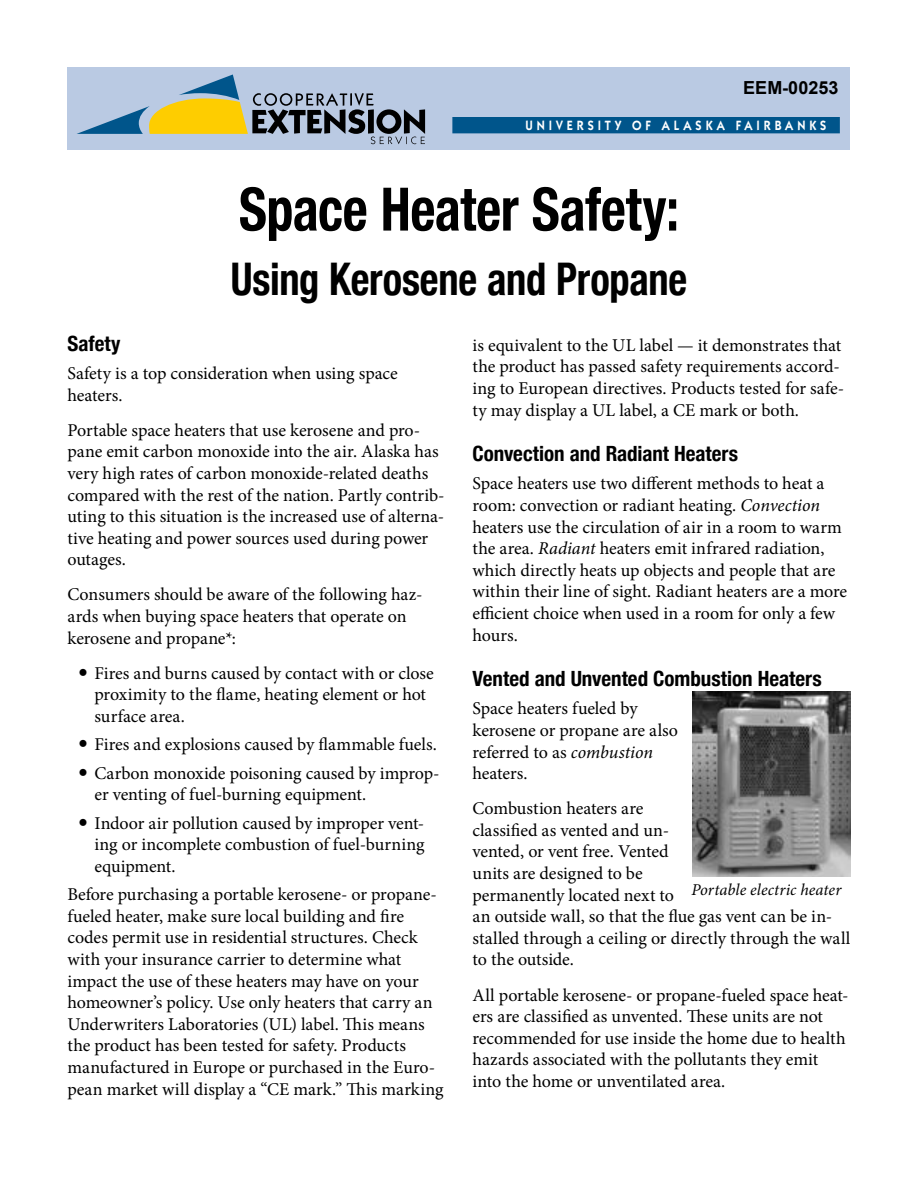
<style>
.page{position:relative;width:918px;height:1188px;background:#fff}
.page>*{position:absolute;margin:0;border:0;box-sizing:border-box;transform-origin:0 0}
.title_H1{font:700 condensed 60px "Helvetica Neue";letter-spacing:-.005em;color:#000;scale:.9 1}
.title_H1-2{font:700 condensed 45px "Helvetica Neue";letter-spacing:-.005em;color:#000;scale:.9 1}
.subhead_H2{font:700 condensed 21px "Helvetica Neue";color:#000}
.Body_Text{font:18px/21.6px "Minion Pro";letter-spacing:-.005em;color:#000}
.List{font:18px/21.6px "Minion Pro";letter-spacing:-.005em;color:#000}
.t1{font:700 18px "Arial";color:#000}
.Body_Text-2{font:italic 16.5px "Minion Pro";letter-spacing:.005em;color:#000}
.UAF{font:600 13.5px "Itc Kabel";letter-spacing:.325em;color:#fff;scale:.9 1}
.s1{font-style:italic}
</style>
<div class="page">
<div style="left:68px;top:68px;width:782px;height:82px;background:#bacae3"></div>
<svg style="left:77px;top:74px;width:348px;height:70px"></svg>
<div style="left:452px;top:117px;width:388px;height:16px;background:#00558b"></div>
<img style="left:693px;top:691px;width:157px;height:185px">
<p class="t1" style="left:743px;top:76px;width:97px">EEM-00253</p>
<p class="UAF" style="left:526px;top:118px;width:336px">UNIVERSITY OF ALASKA FAIRBANKS</p>
<h1 class="title_H1" style="left:239px;top:159px;width:491px">Space Heater Safety:</h1>
<h1 class="title_H1-2" style="left:231px;top:242px;width:509px">Using Kerosene and Propane</h1>
<h2 class="subhead_H2" style="left:68px;top:326px;width:55px">Safety</h2>
<p class="Body_Text" style="left:68px;top:363px;width:332px">Safety is a top consideration when using space heaters.</p>
<p class="Body_Text" style="left:68px;top:419px;width:379px">Portable space heaters that use kerosene and pro&shy;pane emit carbon monoxide into the air. Alaska has very high rates of carbon monoxide-related deaths compared with the rest of the nation. Partly contrib&shy;uting to this situation is the increased use of alterna&shy;tive heating and power sources used during power outages.</p>
<p class="Body_Text" style="left:68px;top:584px;width:357px">Consumers should be aware of the following haz&shy;ards when buying space heaters that operate on kerosene and propane*:</p>
<p class="List" style="left:94px;top:662px;width:341px">Fires and burns caused by contact with or close proximity to the flame, heating element or hot surface area.</p>
<p class="List" style="left:94px;top:734px;width:344px">Fires and explosions caused by flammable fuels.</p>
<p class="List" style="left:94px;top:762px;width:347px">Carbon monoxide poisoning caused by improp&shy;er venting of fuel-burning equipment.</p>
<p class="List" style="left:94px;top:812px;width:332px;text-align:justify">Indoor air pollution caused by improper vent&shy;ing or incomplete combustion of fuel-burning equipment.</p>
<p class="Body_Text" style="left:68px;top:884px;width:378px">Before purchasing a portable kerosene- or propane&shy;fueled heater, make sure local building and fire codes permit use in residential structures. Check with your insurance carrier to determine what impact the use of these heaters may have on your homeowner’s policy. Use only heaters that carry an Underwriters Laboratories (UL) label. This means the product has been tested for safety. Products manufactured in Europe or purchased in the Euro&shy;pean market will display a “CE mark.” This marking</p>
<p class="Body_Text" style="left:472px;top:334px;width:373px">is equivalent to the UL label — it demonstrates that the product has passed safety requirements accord&shy;ing to European directives. Products tested for safe&shy;ty may display a UL label, a CE mark or both.</p>
<h2 class="subhead_H2" style="left:472px;top:436px;width:267px">Convection and Radiant Heaters</h2>
<p class="Body_Text" style="left:472px;top:473px;width:376px">Space heaters use two different methods to heat a room: convection or radiant heating. <span class="s1">Convection </span>heaters use the circulation of air in a room to warm the area. <span class="s1">Radiant</span> heaters emit infrared radiation, which directly heats up objects and people that are within their line of sight. Radiant heaters are a more efficient choice when used in a room for only a few hours.</p>
<h2 class="subhead_H2" style="left:472px;top:661px;width:351px">Vented and Unvented Combustion Heaters</h2>
<p class="Body_Text" style="left:472px;top:698px;width:207px">Space heaters fueled by kerosene or propane are also referred to as <span class="s1">combustion </span>heaters.</p>
<p class="Body_Text" style="left:473px;top:798px;width:379px">Combustion heaters are<br>classified as vented and un-<br>vented, or vent free. Vented<br>units are designed to be<br>permanently located next to<br>an outside wall, so that the flue gas vent can be in&shy;stalled through a ceiling or directly through the wall to the outside.</p>
<p class="Body_Text" style="left:473px;top:984px;width:378px">All portable kerosene- or propane-fueled space heat&shy;ers are classified as unvented. These units are not recommended for use inside the home due to health hazards associated with the pollutants they emit into the home or unventilated area.</p>
<p class="Body_Text-2" style="left:691px;top:879px;width:152px">Portable electric heater</p>
</div>
